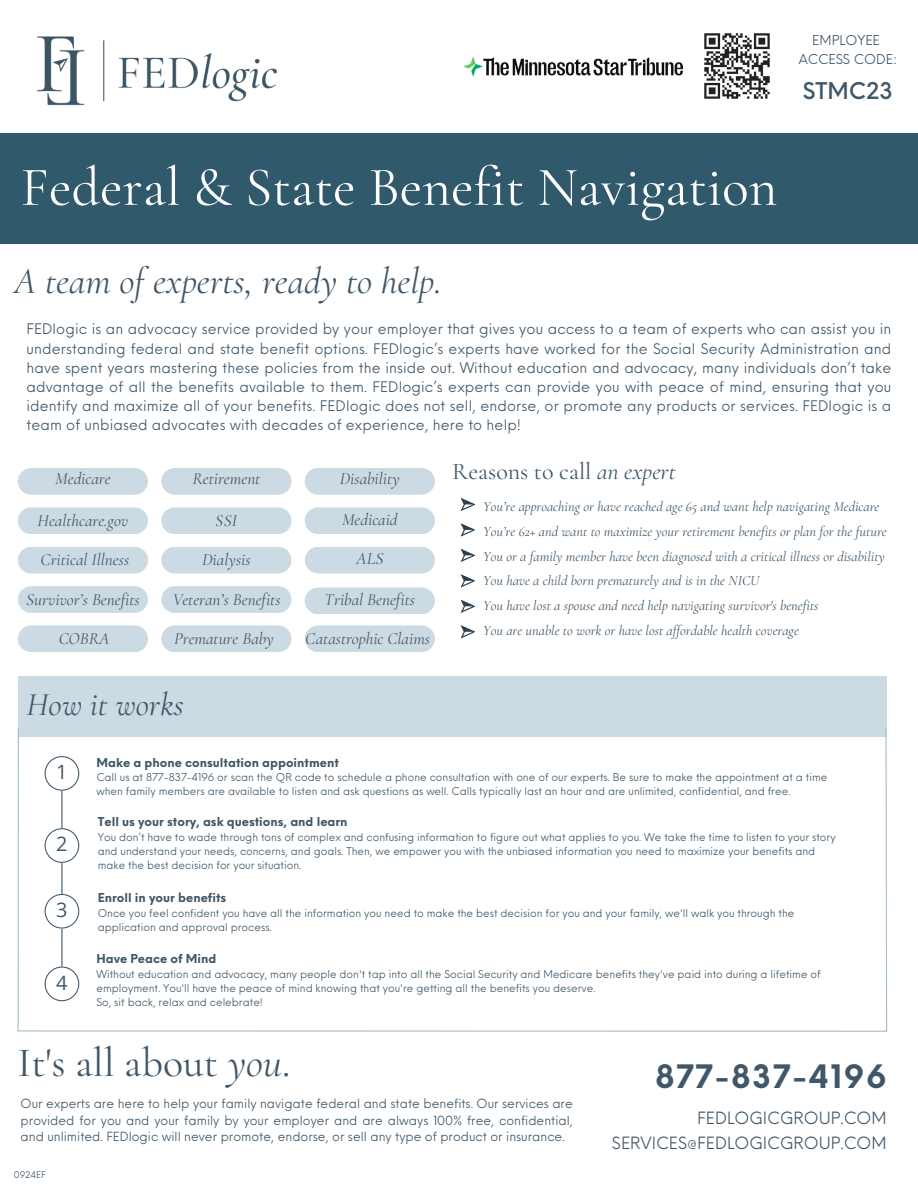
<style>
.page{position:relative;width:918px;height:1188px;background:#fff}
.page>*{position:absolute;margin:0;border:0;box-sizing:border-box;transform-origin:0 0}
.t1{font:55.5px "Cormorant Garamond";color:#fefefe}
.t2{font:41.85px "Cormorant Garamond";color:#3f5768}
.t3{font:italic 37.5px "Cormorant Garamond";color:#3f5768}
.t4{font:italic 33px "Cormorant Garamond";color:#3f5768}
.t5{font:700 31.5px "Neue Einstellung";letter-spacing:.05em;color:#3f5768}
.t6{font:24px "Cormorant Garamond";color:#3f5768}
.t7{font:500 22.5px "Neue Einstellung";color:#3f5768}
.t8{font:19.8px "Open Sans";color:#3f5768}
.t9{font:italic 17.4px "Cormorant Garamond";color:#2f3f4c}
.t10{font:italic 17.1px "Cormorant Garamond";color:#2f3f4c}
.t11{font:16.5px "Neue Einstellung";color:#3f5768}
.t12{font:14.25px/19.2px "Neue Einstellung";letter-spacing:.01em;color:#3f5768;text-align:justify}
.t13{font:italic 14.25px "Cormorant Garamond";color:#3f5768}
.t14{font:13.2px "Neue Einstellung";color:#3f5768}
.t15{font:12.3px/16.5px "Neue Einstellung";color:#3f5768;text-align:justify}
.t16{font:700 12px "Neue Einstellung";color:#3f5768}
.t17{font:10.5px/14px "Neue Einstellung";color:#3f5768}
.t18{font:9px "Neue Einstellung";color:#3f5768}
.s1{font-style:italic}
</style>
<div class="page">
<div style="left:0;top:133px;width:918px;height:110px;background:#30596b"></div>
<img style="left:37px;top:36px;width:240px;height:70px">
<svg style="left:885px;top:737px;width:3px;height:295px"></svg>
<hr style="left:18px;top:728px;width:1px;height:303px;background:#a3becc">
<hr style="left:18px;top:1030px;width:869px;height:2px;background:#a3becc">
<div style="left:18px;top:677px;width:869px;height:60px;background:#ccdbe3"></div>
<hr style="left:61px;top:791px;width:1px;height:37px;background:#3f5768">
<svg style="left:45px;top:756px;width:34px;height:35px"></svg>
<svg style="left:45px;top:967px;width:34px;height:34px"></svg>
<svg style="left:45px;top:828px;width:34px;height:35px"></svg>
<svg style="left:45px;top:894px;width:34px;height:35px"></svg>
<hr style="left:61px;top:863px;width:2px;height:31px;background:#3f5768">
<hr style="left:61px;top:929px;width:1px;height:38px;background:#3f5768">
<svg style="left:460px;top:498px;width:15px;height:141px"></svg>
<svg style="left:18px;top:507px;width:130px;height:27px;background:#cedce4"></svg>
<div style="left:18px;top:586px;width:130px;height:27px;background:#ccdbe3"></div>
<svg style="left:18px;top:547px;width:130px;height:27px;background:#cfdde4"></svg>
<svg style="left:161px;top:507px;width:130px;height:27px;background:#cedde4"></svg>
<svg style="left:161px;top:547px;width:130px;height:27px;background:#cfdde4"></svg>
<div style="left:161px;top:586px;width:130px;height:27px;background:#ccdbe3"></div>
<svg style="left:305px;top:507px;width:130px;height:27px;background:#cedce4"></svg>
<svg style="left:305px;top:547px;width:130px;height:27px;background:#cfdde4"></svg>
<div style="left:305px;top:588px;width:130px;height:26px;background:#ccdbe3"></div>
<svg style="left:18px;top:468px;width:130px;height:27px;background:#cedce4"></svg>
<svg style="left:161px;top:468px;width:130px;height:27px;background:#cedce4"></svg>
<svg style="left:305px;top:468px;width:130px;height:27px;background:#cedce4"></svg>
<svg style="left:305px;top:625px;width:130px;height:27px;background:#cedde4"></svg>
<svg style="left:161px;top:625px;width:130px;height:27px;background:#cedde4"></svg>
<svg style="left:18px;top:625px;width:130px;height:27px;background:#cedde4"></svg>
<img style="left:704px;top:33px;width:66px;height:66px">
<img style="left:463px;top:56px;width:219px;height:20px">
<p class="t14" style="left:812px;top:29px;width:69px">EMPLOYEE</p>
<p class="t14" style="left:799px;top:47px;width:100px">ACCESS CODE:</p>
<p class="t7" style="left:803px;top:70px;width:92px">STMC23</p>
<p class="t1" style="left:21px;top:154px;width:758px">Federal &amp; State Benefit Navigation</p>
<p class="t3" style="left:14px;top:259px;width:429px">A team of experts, ready to help.</p>
<p class="t12" style="left:26px;top:318px;width:866px">FEDlogic is an advocacy service provided by your employer that gives you access to a team of experts who can assist you in understanding federal and state benefit options. FEDlogic’s experts have worked for the Social Security Administration and have spent years mastering these policies from the inside out. Without education and advocacy, many individuals don’t take advantage of all the benefits available to them. FEDlogic’s experts can provide you with peace of mind, ensuring that you identify and maximize all of your benefits. FEDlogic does not sell, endorse, or promote any products or services. FEDlogic is a team of unbiased advocates with decades of experience, here to help!</p>
<h3 class="t10" style="left:55px;top:469px;width:57px">Medicare</h3>
<h3 class="t10" style="left:192px;top:469px;width:69px">Retirement</h3>
<h3 class="t10" style="left:340px;top:469px;width:62px">Disability</h3>
<h3 class="t10" style="left:38px;top:510px;width:92px">Healthcare.gov</h3>
<h3 class="t10" style="left:41px;top:550px;width:90px">Critical Illness</h3>
<h3 class="t10" style="left:26px;top:589px;width:115px">Survivor’s Benefits</h3>
<h3 class="t10" style="left:216px;top:510px;width:23px">SSI</h3>
<h3 class="t10" style="left:202px;top:550px;width:50px">Dialysis</h3>
<h3 class="t10" style="left:172px;top:589px;width:110px">Veteran’s Benefits</h3>
<h3 class="t10" style="left:342px;top:509px;width:57px">Medicaid</h3>
<h3 class="t9" style="left:356px;top:548px;width:29px">ALS</h3>
<h3 class="t10" style="left:325px;top:589px;width:92px">Tribal Benefits</h3>
<h3 class="t10" style="left:59px;top:628px;width:52px">COBRA</h3>
<h3 class="t10" style="left:174px;top:628px;width:101px">Premature Baby</h3>
<h3 class="t10" style="left:306px;top:628px;width:126px">Catastrophic Claims</h3>
<p class="t4" style="left:26px;top:685px;width:159px">How it works</p>
<p class="t6" style="left:452px;top:457px;width:225px">Reasons to call <span class="s1">an expert</span></p>
<p class="t13" style="left:483px;top:498px;width:398px">You’re approaching or have reached age 65 and want help navigating Medicare</p>
<p class="t13" style="left:483px;top:523px;width:405px">You’re 62+ and want to maximize your retirement benefits or plan for the future</p>
<p class="t13" style="left:483px;top:547px;width:403px">You or a family member have been diagnosed with a critical illness or disability</p>
<p class="t13" style="left:483px;top:572px;width:278px">You have a child born prematurely and is in the NICU</p>
<h6 class="t13" style="left:483px;top:597px;width:337px">You have lost a spouse and need help navigating survivor's benefits</h6>
<h1 class="t13" style="left:483px;top:622px;width:317px">You are unable to work or have lost affordable health coverage</h1>
<p class="t8" style="left:56px;top:758px;width:13px">1</p>
<p class="t8" style="left:56px;top:830px;width:13px">2</p>
<p class="t8" style="left:56px;top:896px;width:13px">3</p>
<p class="t8" style="left:56px;top:968px;width:13px">4</p>
<p class="t16" style="left:96px;top:751px;width:244px">Make a phone consultation appointment</p>
<p class="t17" style="left:96px;top:770px;width:733px">Call us at 877-837-4196 or scan the QR code to schedule a phone consultation with one of our experts. Be sure to make the appointment at a time when family members are available to listen and ask questions as well. Calls typically last an hour and are unlimited, confidential, and free.</p>
<p class="t16" style="left:98px;top:811px;width:251px">Tell us your story, ask questions, and learn</p>
<p class="t17" style="left:98px;top:829px;width:739px">You don’t have to wade through tons of complex and confusing information to figure out what applies to you. We take the time to listen to your story and understand your needs, concerns, and goals. Then, we empower you with the unbiased information you need to maximize your benefits and make the best decision for your situation.</p>
<p class="t16" style="left:98px;top:887px;width:130px">Enroll in your benefits</p>
<p class="t17" style="left:98px;top:905px;width:698px">Once you feel confident you have all the information you need to make the best decision for you and your family, we'll walk you through the application and approval process.</p>
<p class="t16" style="left:96px;top:948px;width:122px">Have Peace of Mind</p>
<p class="t17" style="left:96px;top:966px;width:726px">Without education and advocacy, many people don't tap into all the Social Security and Medicare benefits they've paid into during a lifetime of employment. You'll have the peace of mind knowing that you're getting all the benefits you deserve.</p>
<p class="t17" style="left:96px;top:994px;width:168px">So, sit back, relax and celebrate!</p>
<p class="t2" style="left:18px;top:1037px;width:274px">It's all about <span class="s1">you</span>.</p>
<p class="t15" style="left:21px;top:1094px;width:554px">Our experts are here to help your family navigate federal and state benefits. Our services are provided for you and your family by your employer and are always 100% free, confidential, and unlimited. FEDlogic will never promote, endorse, or sell any type of product or insurance.</p>
<p class="t18" style="left:14px;top:1167px;width:33px">0924EF</p>
<p class="t5" style="left:655px;top:1048px;width:233px">877-837-4196</p>
<p class="t11" style="left:697px;top:1104px;width:191px">FEDLOGICGROUP.COM</p>
<p class="t11" style="left:612px;top:1128px;width:276px">SERVICES@FEDLOGICGROUP.COM</p>
</div>
